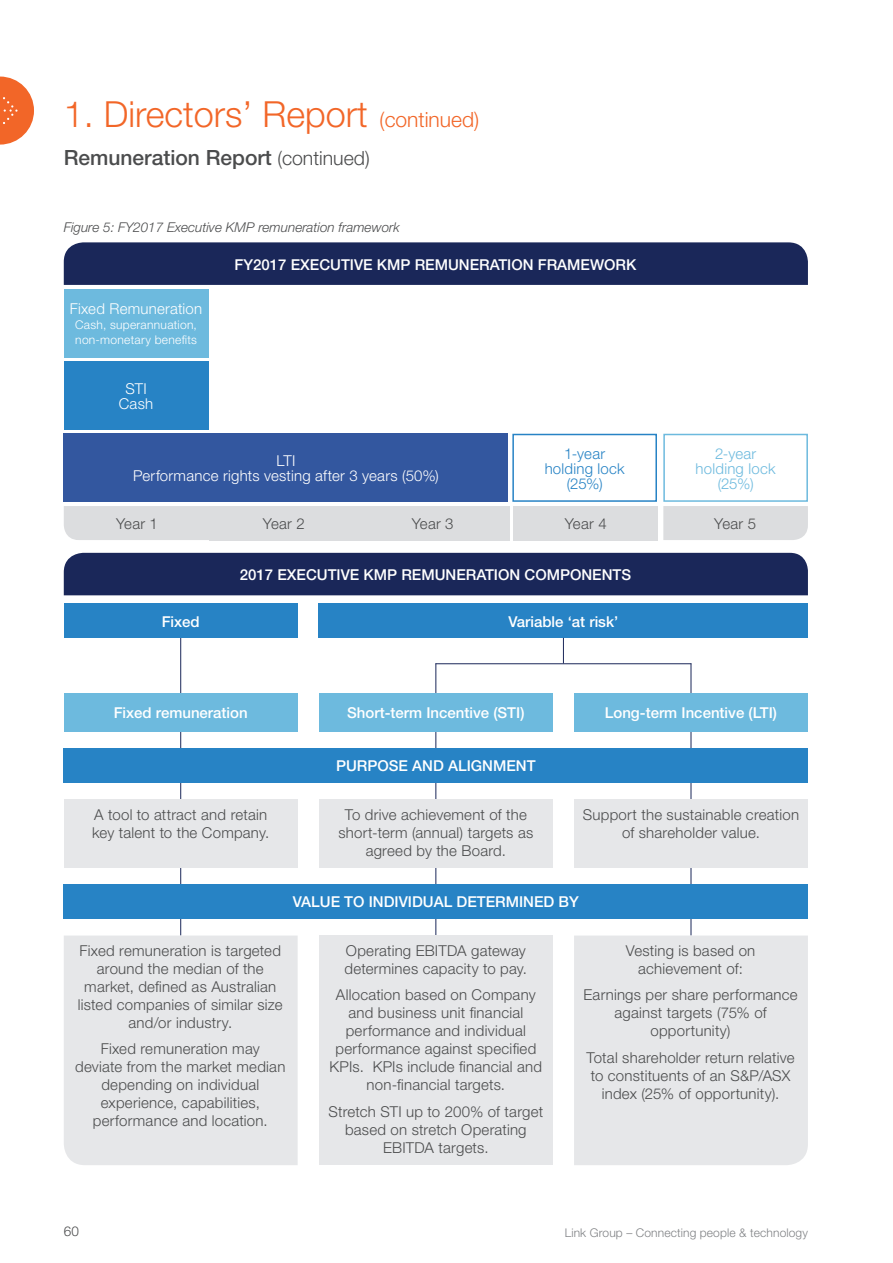
<style>
.page{position:relative;width:893px;height:1263px;background:#fff}
.page>*{position:absolute;margin:0;border:0;box-sizing:border-box;transform-origin:0 0}
.t1{font:300 36px "Helvetica Neue LT";color:#f26628}
.t2{font:500 21px "Helvetica Neue LT";color:#4b4c4d}
.bullets{font:300 15px/18px "Helvetica Neue LT";letter-spacing:.015em;color:#4b4c4d;text-align:center}
.t3{font:500 15px "Helvetica Neue LT";color:#fff}
.bullets-2{font:300 15px "Helvetica Neue LT";letter-spacing:.015em;color:#fff}
.bullets-3{font:300 15px "Helvetica Neue LT";letter-spacing:.015em;color:#2783c5}
.bullets-4{font:300 15px "Helvetica Neue LT";letter-spacing:.015em;color:#6dbade}
.t4{font:italic 300 13.5px "Helvetica Neue LT";color:#4b4c4d}
.t5{font:300 13.5px "Helvetica Neue LT";color:#4b4c4d}
.bullets-5{font:300 12px/15px "Helvetica Neue LT";letter-spacing:.025em;color:#fff}
.t6{font:300 12px "Helvetica Neue LT";letter-spacing:.01em;color:#808285}
.s1{font-size:21px}
.s2{font-weight:300;font-size:19.5px}
</style>
<div class="page">
<hr style="left:691px;top:663px;width:1px;height:272px;background:#1a2759">
<hr style="left:435px;top:663px;width:1px;height:272px;background:#1a2759">
<hr style="left:180px;top:638px;width:1px;height:297px;background:#1a2759">
<div style="left:64px;top:553px;width:744px;height:42px;background:#1a2759"></div>
<div style="left:64px;top:935px;width:234px;height:230px;background:#e6e7e9"></div>
<div style="left:319px;top:935px;width:234px;height:230px;background:#e6e7e9"></div>
<div style="left:574px;top:935px;width:234px;height:230px;background:#e6e7e9"></div>
<div style="left:64px;top:799px;width:234px;height:68px;background:#e6e7e9"></div>
<div style="left:319px;top:799px;width:234px;height:68px;background:#e6e7e9"></div>
<div style="left:574px;top:799px;width:234px;height:68px;background:#e6e7e9"></div>
<div style="left:64px;top:604px;width:234px;height:34px;background:#2783c5"></div>
<div style="left:319px;top:604px;width:489px;height:34px;background:#2783c5"></div>
<div style="left:64px;top:693px;width:234px;height:38px;background:#6dbade"></div>
<div style="left:319px;top:693px;width:234px;height:38px;background:#6dbade"></div>
<div style="left:574px;top:693px;width:234px;height:38px;background:#6dbade"></div>
<div style="left:64px;top:748px;width:744px;height:34px;background:#2783c5"></div>
<div style="left:64px;top:884px;width:744px;height:34px;background:#2783c5"></div>
<svg style="left:563px;top:638px;width:1px;height:25px"></svg>
<hr style="left:435px;top:663px;width:256px;height:1px;background:#1a2759">
<div style="left:64px;top:242px;width:744px;height:43px;background:#1a2759"></div>
<div style="left:64px;top:289px;width:144px;height:68px;background:#6dbade"></div>
<div style="left:64px;top:361px;width:144px;height:68px;background:#2783c5"></div>
<div style="left:64px;top:434px;width:444px;height:68px;background:#33579f"></div>
<div style="left:64px;top:506px;width:145px;height:34px;background:#dcdddf"></div>
<div style="left:209px;top:506px;width:149px;height:34px;background:#dcdddf"></div>
<div style="left:513px;top:506px;width:145px;height:34px;background:#dcdddf"></div>
<div style="left:663px;top:506px;width:145px;height:34px;background:#dcdddf"></div>
<div style="left:512px;top:434px;width:145px;height:68px;border:2px solid #2783c5"></div>
<div style="left:663px;top:434px;width:145px;height:68px;border:2px solid #6dbade"></div>
<div style="left:356px;top:506px;width:153px;height:34px;background:#dcdddf"></div>
<svg style="left:0;top:77px;width:34px;height:68px"></svg>
<p class="t1" style="left:64px;top:92px;width:417px">1. Directors’ Report <span class="s1">(continued)</span></p>
<p class="t2" style="left:64px;top:145px;width:307px">Remuneration Report <span class="s2">(continued)</span></p>
<p class="t4" style="left:64px;top:219px;width:337px">Figure 5: FY2017 Executive KMP remuneration framework</p>
<p class="bullets-2" style="left:70px;top:300px;width:134px">Fixed Remuneration</p>
<p class="bullets-5" style="left:75px;top:317px;width:123px">Cash, superannuation, non-monetary benefits</p>
<p class="bullets-2" style="left:125px;top:379px;width:23px">STI</p>
<p class="bullets-2" style="left:119px;top:394px;width:36px">Cash</p>
<p class="t3" style="left:235px;top:255px;width:403px">FY2017 EXECUTIVE KMP REMUNERATION FRAMEWORK</p>
<p class="bullets-4" style="left:715px;top:444px;width:43px">2-year</p>
<p class="bullets-4" style="left:696px;top:459px;width:81px">holding lock</p>
<p class="bullets-4" style="left:718px;top:474px;width:37px">(25%)</p>
<p class="bullets-3" style="left:564px;top:444px;width:42px">1-year</p>
<p class="bullets-3" style="left:545px;top:459px;width:81px">holding lock</p>
<p class="bullets-3" style="left:567px;top:474px;width:37px">(25%)</p>
<p class="bullets-2" style="left:276px;top:452px;width:20px">LTI</p>
<p class="bullets-2" style="left:133px;top:467px;width:307px">Performance rights vesting after 3 years (50%)</p>
<p class="bullets" style="left:116px;top:514px;width:43px">Year 1</p>
<p class="bullets" style="left:263px;top:514px;width:43px">Year 2</p>
<p class="bullets" style="left:565px;top:514px;width:43px">Year 4</p>
<p class="bullets" style="left:714px;top:514px;width:43px">Year 5</p>
<p class="bullets" style="left:412px;top:514px;width:43px">Year 3</p>
<p class="t3" style="left:240px;top:566px;width:393px">2017 EXECUTIVE KMP REMUNERATION COMPONENTS</p>
<p class="t3" style="left:162px;top:612px;width:40px">Fixed</p>
<p class="t3" style="left:508px;top:612px;width:111px">Variable ‘at risk’</p>
<p class="t3" style="left:114px;top:704px;width:135px">Fixed remuneration</p>
<p class="t3" style="left:347px;top:704px;width:179px">Short-term Incentive (STI)</p>
<p class="t3" style="left:605px;top:704px;width:174px">Long-term Incentive (LTI)</p>
<p class="t3" style="left:336px;top:757px;width:201px">PURPOSE AND ALIGNMENT</p>
<p class="bullets" style="left:92px;top:805px;width:179px;text-align:left">A tool to attract and retain key talent to the Company.</p>
<p class="bullets" style="left:338px;top:805px;width:196px">To drive achievement of the short-term (annual) targets as agreed by the Board.</p>
<p class="bullets" style="left:583px;top:805px;width:218px">Support the sustainable creation of shareholder value.</p>
<p class="t3" style="left:293px;top:893px;width:287px">VALUE TO INDIVIDUAL DETERMINED BY</p>
<p class="bullets" style="left:78px;top:941px;width:206px">Fixed remuneration is targeted around the median of the market, defined as Australian listed companies of similar size and/or industry.</p>
<p class="bullets" style="left:75px;top:1040px;width:212px">Fixed remuneration may<br>deviate from the market median depending on individual experience, capabilities, performance and location.</p>
<p class="bullets" style="left:345px;top:941px;width:184px;text-align:left">Operating EBITDA gateway determines capacity to pay.</p>
<p class="bullets" style="left:330px;top:986px;width:214px">Allocation based on Company and business unit financial performance and individual performance against specified<br>KPIs. KPIs include financial and non-financial targets.</p>
<p class="bullets" style="left:329px;top:1102px;width:216px">Stretch STI up to 200% of target based on stretch Operating<br>EBITDA targets.</p>
<p class="bullets" style="left:626px;top:941px;width:131px">Vesting is based on achievement of:</p>
<p class="bullets" style="left:583px;top:986px;width:216px">Earnings per share performance against targets (75% of opportunity)</p>
<p class="bullets" style="left:587px;top:1048px;width:209px">Total shareholder return relative to constituents of an S&amp;P/ASX index (25% of opportunity).</p>
<p class="t5" style="left:64px;top:1223px;width:17px">60</p>
<p class="t6" style="left:565px;top:1225px;width:245px">Link Group – Connecting people &amp; technology</p>
</div>
